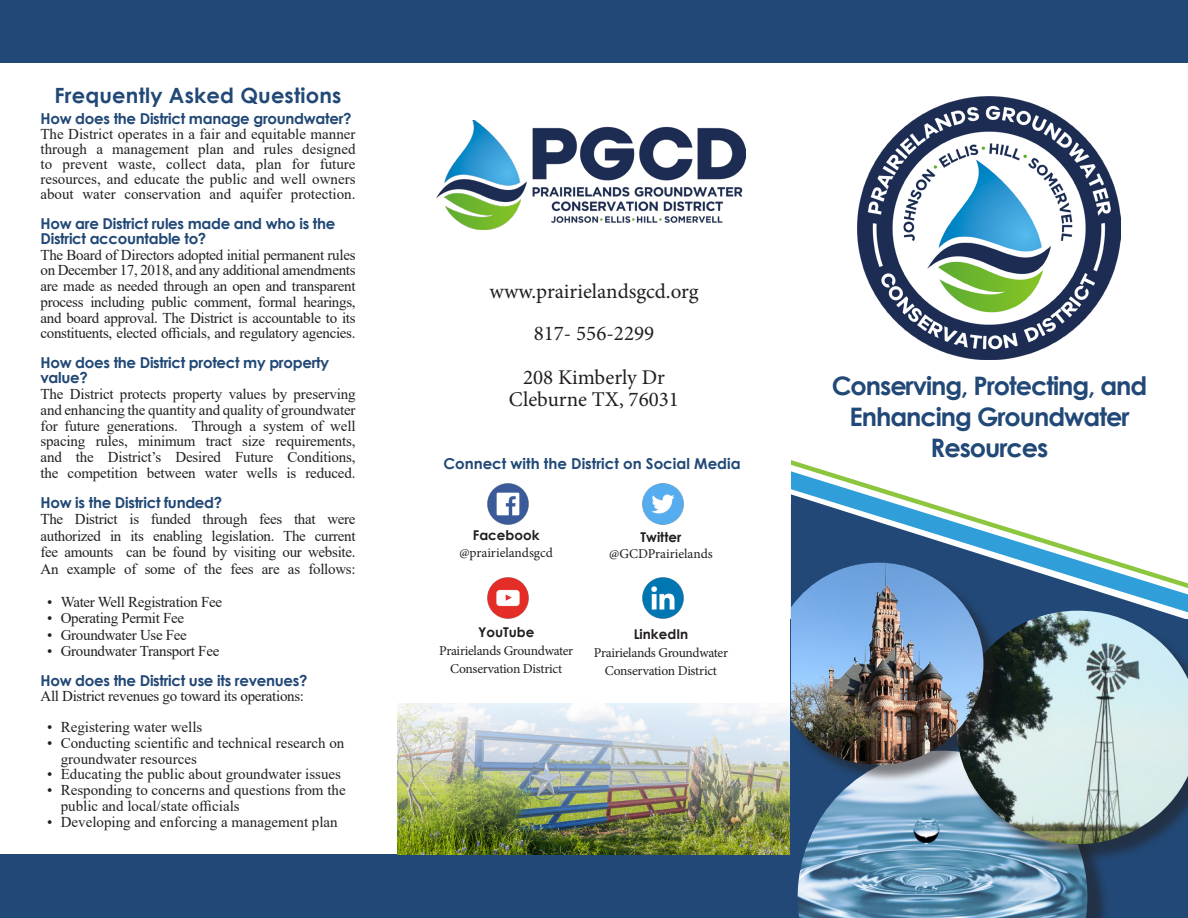
<style>
.page{position:relative;width:1188px;height:918px;background:#fff}
.page>*{position:absolute;margin:0;border:0;box-sizing:border-box;transform-origin:0 0}
.t1{font:700 25.5px/30.6px "Century Gothic";letter-spacing:-.04em;color:#214876;text-align:center}
.t2{font:21px "Minion Pro";color:#231f20}
.t3{font:700 21px "Century Gothic";letter-spacing:.01em;color:#214876}
.t4{font:15px/15.8px "Times New Roman";color:#231f20;text-align:justify}
.t5{font:700 15px/15px "Century Gothic";letter-spacing:-.02em;color:#214876}
.t6{font:15px "Times New Roman";letter-spacing:-.02em;color:#231f20}
.t7{font:700 15px "Century Gothic";color:#214876}
.t8{font:13.5px "Minion Pro";letter-spacing:-.02em;color:#231f20}
.t9{font:13.5px "Minion Pro";color:#231f20}
.t10{font:700 13.5px "Century Gothic";color:#231f20}
</style>
<div class="page">
<div style="left:0;top:854px;width:791px;height:64px;background:#214876"></div>
<img style="left:858px;top:96px;width:263px;height:263px">
<img style="left:397px;top:703px;width:394px;height:151px">
<img style="left:487px;top:483px;width:42px;height:42px">
<img style="left:642px;top:483px;width:42px;height:42px">
<img style="left:487px;top:577px;width:42px;height:42px">
<img style="left:642px;top:577px;width:42px;height:42px">
<img style="left:437px;top:120px;width:308px;height:110px">
<div style="left:0;top:0;width:1188px;height:63px;background:#214876"></div>
<div style="left:791px;top:619px;width:397px;height:299px;background:#214876"></div>
<svg style="left:790px;top:470px;width:398px;height:142px"></svg>
<div style="left:761px;top:446px;width:30px;height:57px;background:#fff"></div>
<div style="left:804px;top:757px;width:306px;height:161px;background:#231f20;opacity:.55"></div>
<img style="left:798px;top:784px;width:289px;height:134px">
<div style="left:959px;top:613px;width:229px;height:250px;background:#231f20;opacity:.55"></div>
<img style="left:957px;top:611px;width:231px;height:233px">
<div style="left:793px;top:565px;width:209px;height:219px;background:#231f20;opacity:.55"></div>
<img style="left:791px;top:563px;width:192px;height:202px">
<p class="t3" style="left:55px;top:79px;width:289px">Frequently Asked Questions</p>
<p class="t5" style="left:40px;top:110px;width:313px">How does the District manage groundwater?</p>
<p class="t4" style="left:40px;top:126px;width:317px;line-height:15px">The District operates in a fair and equitable manner through a management plan and rules designed to prevent waste, collect data, plan for future resources, and educate the public and well owners about water conservation and aquifer protection.</p>
<p class="t5" style="left:40px;top:215px;width:296px">How are District rules made and who is the<br>District accountable to?</p>
<p class="t4" style="left:40px;top:246px;width:317px">The Board of Directors adopted initial permanent rules on December 17, 2018, and any additional amendments are made as needed through an open and transparent process including public comment, formal hearings, and board approval. The District is accountable to its constituents, elected officials, and regulatory agencies.</p>
<p class="t5" style="left:40px;top:355px;width:290px">How does the District protect my property value?</p>
<p class="t4" style="left:40px;top:386px;width:317px">The District protects property values by preserving and enhancing the quantity and quality of groundwater for future generations. Through a system of well spacing rules, minimum tract size requirements, and the District’s Desired Future Conditions, the competition between water wells is reduced.</p>
<p class="t5" style="left:40px;top:494px;width:183px">How is the District funded?</p>
<p class="t4" style="left:40px;top:511px;width:317px;line-height:16.5px">The District is funded through fees that were authorized in its enabling legislation. The current fee amounts can be found by visiting our website.<br>An example of some of the fees are as follows:</p>
<p class="t6" style="left:47px;top:591px;width:177px">• Water Well Registration Fee</p>
<p class="t6" style="left:47px;top:608px;width:138px">• Operating Permit Fee</p>
<p class="t6" style="left:47px;top:624px;width:141px">• Groundwater Use Fee</p>
<p class="t6" style="left:47px;top:641px;width:174px">• Groundwater Transport Fee</p>
<p class="t5" style="left:40px;top:673px;width:268px">How does the District use its revenues?</p>
<p class="t6" style="left:40px;top:686px;width:265px">All District revenues go toward its operations:</p>
<p class="t4" style="left:47px;top:719px;width:157px">• Registering water wells</p>
<p class="t4" style="left:61px;top:734px;width:285px;text-indent:-14px">• Conducting scientific and technical research on groundwater resources</p>
<p class="t4" style="left:47px;top:766px;width:295px">• Educating the public about groundwater issues</p>
<p class="t4" style="left:61px;top:782px;width:286px;text-indent:-14px">• Responding to concerns and questions from the public and local/state officials</p>
<p class="t4" style="left:47px;top:813px;width:292px">• Developing and enforcing a management plan</p>
<p class="t2" style="left:489px;top:278px;width:211px">www.prairielandsgcd.org</p>
<p class="t2" style="left:534px;top:320px;width:122px">817- 556-2299</p>
<p class="t2" style="left:523px;top:363px;width:143px">208 Kimberly Dr</p>
<p class="t2" style="left:509px;top:386px;width:172px">Cleburne TX, 76031</p>
<p class="t7" style="left:443px;top:452px;width:299px">Connect with the District on Social Media</p>
<p class="t10" style="left:473px;top:525px;width:68px">Facebook</p>
<p class="t9" style="left:459px;top:543px;width:95px">@prairielandsgcd</p>
<p class="t10" style="left:641px;top:527px;width:42px">Twitter</p>
<p class="t9" style="left:609px;top:545px;width:105px">@GCDPrairielands</p>
<p class="t10" style="left:478px;top:622px;width:58px">YouTube</p>
<p class="t8" style="left:439px;top:642px;width:136px">Prairielands Groundwater</p>
<p class="t8" style="left:450px;top:660px;width:114px">Conservation District</p>
<p class="t10" style="left:634px;top:624px;width:56px">LinkedIn</p>
<p class="t8" style="left:594px;top:643px;width:136px">Prairielands Groundwater</p>
<p class="t8" style="left:605px;top:661px;width:114px">Conservation District</p>
<p class="t1" style="left:832px;top:370px;width:317px">Conserving, Protecting, and<br>Enhancing Groundwater<br>Resources</p>
</div>
